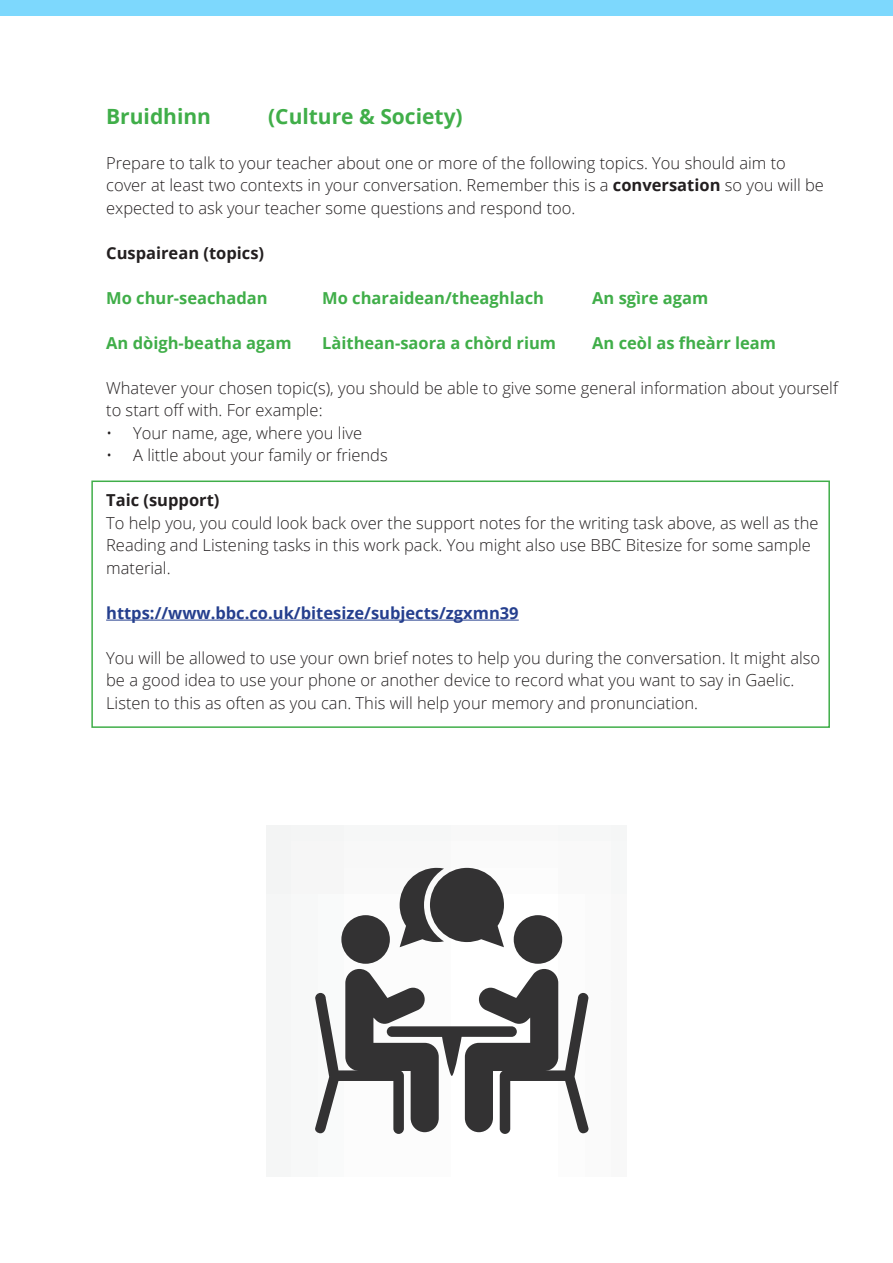
<style>
.page{position:relative;width:893px;height:1263px;background:#fff}
.page>*{position:absolute;margin:0;border:0;box-sizing:border-box;transform-origin:0 0}
.t1{font:700 21px "Open Sans";color:#40ae49}
.t2{font:300 16.5px/22.5px "Open Sans";color:#231f20}
.t3{font:700 16.5px "Open Sans";color:#40ae49}
.t4{font:700 16.5px "Open Sans";color:#253f8e}
.t5{font:700 16.5px "Open Sans";color:#231f20}
.s1{font-weight:700}
</style>
<div class="page">
<div style="left:0;top:0;width:893px;height:16px;background:#7dd8fd"></div>
<div style="left:91px;top:480px;width:739px;height:248px;border:2px solid #40ae49"></div>
<hr style="left:106px;top:620px;width:413px;height:1px;background:#253f8e">
<div style="left:266px;top:826px;width:361px;height:350px;background:#f9f9f9"></div>
<div style="left:514px;top:915px;width:48px;height:49px;background:#333233;border-radius:50%"></div>
<svg style="left:315px;top:969px;width:274px;height:165px"></svg>
<div style="left:341px;top:915px;width:49px;height:49px;background:#333233;border-radius:50%"></div>
<svg style="left:400px;top:868px;width:104px;height:79px"></svg>
<p class="t1" style="left:106px;top:101px;width:106px">Bruidhinn</p>
<p class="t1" style="left:268px;top:101px;width:196px">(Culture &amp; Society)</p>
<p class="t2" style="left:106px;top:151px;width:719px">Prepare to talk to your teacher about one or more of the following topics. You should aim to cover at least two contexts in your conversation. Remember this is a <span class="s1">conversation</span> so you will be expected to ask your teacher some questions and respond too.</p>
<p class="t5" style="left:106px;top:241px;width:160px">Cuspairean (topics)</p>
<p class="t3" style="left:106px;top:286px;width:163px">Mo chur-seachadan</p>
<p class="t3" style="left:322px;top:286px;width:223px">Mo charaidean/theaghlach</p>
<p class="t3" style="left:592px;top:286px;width:118px">An sgìre agam</p>
<p class="t3" style="left:106px;top:331px;width:187px">An dòigh-beatha agam</p>
<p class="t3" style="left:322px;top:331px;width:235px">Làithean-saora a chòrd rium</p>
<p class="t3" style="left:592px;top:331px;width:185px">An ceòl as fheàrr leam</p>
<p class="t2" style="left:106px;top:376px;width:733px">Whatever your chosen topic(s), you should be able to give some general information about yourself to start off with. For example:</p>
<p class="t2" style="left:106px;top:421px;width:257px">• Your name, age, where you live</p>
<p class="t2" style="left:106px;top:444px;width:283px">• A little about your family or friends</p>
<p class="t5" style="left:106px;top:489px;width:115px">Taic (support)</p>
<p class="t2" style="left:106px;top:511px;width:714px">To help you, you could look back over the support notes for the writing task above, as well as the<br>Reading and Listening tasks in this work pack. You might also use BBC Bitesize for some sample material.</p>
<p class="t4" style="left:106px;top:601px;width:414px">https://www.bbc.co.uk/bitesize/subjects/zgxmn39</p>
<p class="t2" style="left:106px;top:646px;width:715px">You will be allowed to use your own brief notes to help you during the conversation. It might also be a good idea to use your phone or another device to record what you want to say in Gaelic.<br>Listen to this as often as you can. This will help your memory and pronunciation.</p>
</div>
